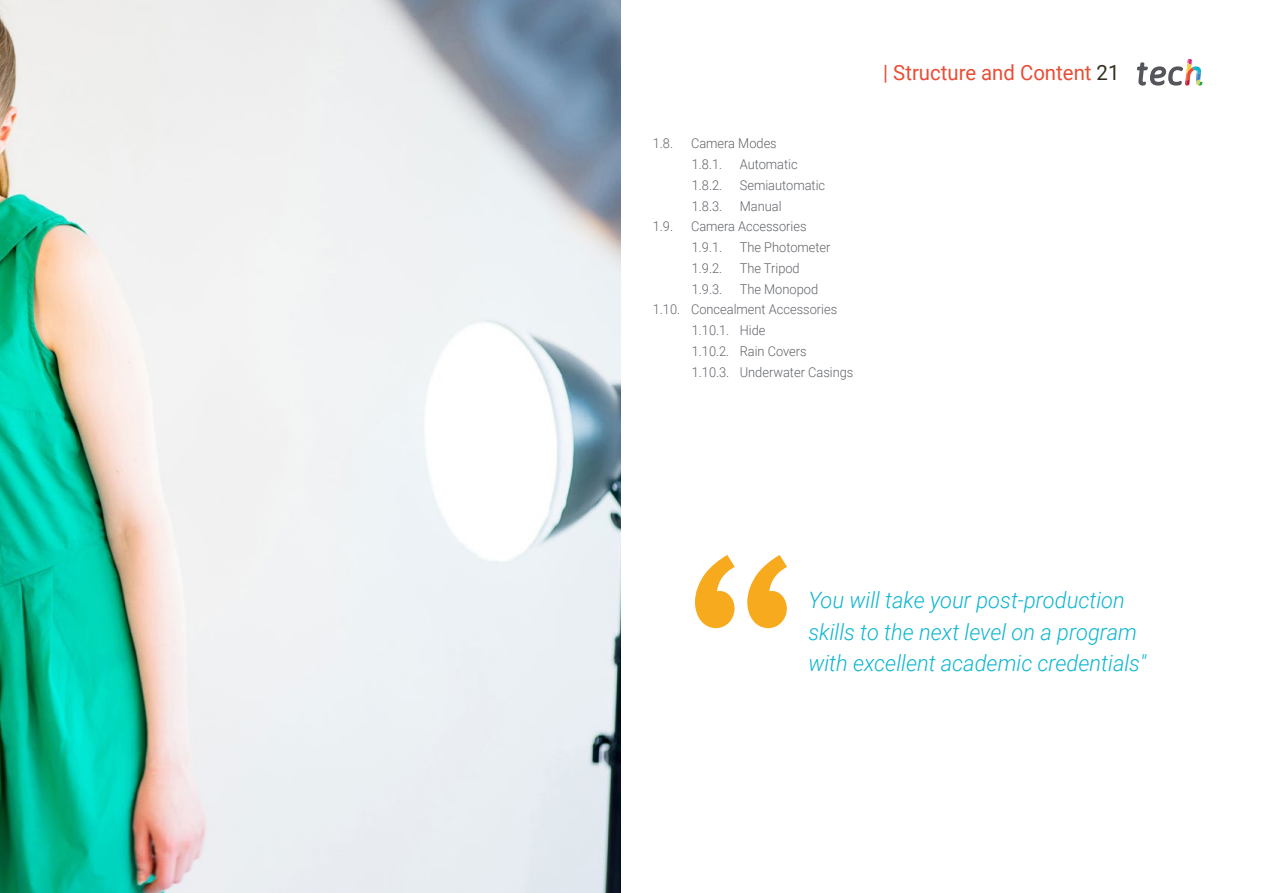
<style>
.page{position:relative;width:1263px;height:893px;background:#fff}
.page>*{position:absolute;margin:0;border:0;box-sizing:border-box;transform-origin:0 0}
.t1{font:italic 300 22.5px/31.5px "Roboto";color:#0fb6cf}
.t2{font:21px "Roboto";color:#e94d35}
.t3{font:300 13.5px/20.7px "Roboto";color:#61646a;scale:.95 1}
.s1{color:#312e20}
</style>
<div class="page">
<img style="left:0;top:0;width:621px;height:893px">
<svg style="left:1137px;top:59px;width:65px;height:27px"></svg>
<svg style="left:695px;top:555px;width:92px;height:73px"></svg>
<p class="t3" style="left:653px;top:133px;width:23px">1.8.</p>
<p class="t3" style="left:691px;top:133px;width:92px">Camera Modes<br>1.8.1.</p>
<p class="t3" style="left:740px;top:153px;width:63px">Automatic</p>
<p class="t3" style="left:692px;top:174px;width:34px">1.8.2.</p>
<p class="t3" style="left:740px;top:174px;width:91px">Semiautomatic</p>
<p class="t3" style="left:692px;top:195px;width:34px">1.8.3.</p>
<p class="t3" style="left:740px;top:195px;width:45px">Manual</p>
<p class="t3" style="left:653px;top:216px;width:23px">1.9.</p>
<p class="t3" style="left:691px;top:216px;width:123px">Camera Accessories<br>1.9.1.</p>
<p class="t3" style="left:740px;top:236px;width:97px">The Photometer</p>
<p class="t3" style="left:692px;top:257px;width:34px">1.9.2.</p>
<p class="t3" style="left:740px;top:257px;width:65px">The Tripod</p>
<p class="t3" style="left:692px;top:278px;width:34px">1.9.3.</p>
<p class="t3" style="left:740px;top:278px;width:84px">The Monopod</p>
<p class="t3" style="left:653px;top:299px;width:196px">1.10. Concealment Accessories</p>
<p class="t3" style="left:692px;top:319px;width:79px">1.10.1. Hide</p>
<p class="t3" style="left:692px;top:340px;width:123px">1.10.2. Rain Covers</p>
<p class="t3" style="left:692px;top:361px;width:172px">1.10.3. Underwater Casings</p>
<h2 class="t2" style="left:883px;top:57px;width:238px">| Structure and Content <span class="s1">21</span></h2>
<h1 class="t1" style="left:808px;top:584px;width:339px">You will take your post-production skills to the next level on a program with excellent academic credentials"</h1>
</div>
